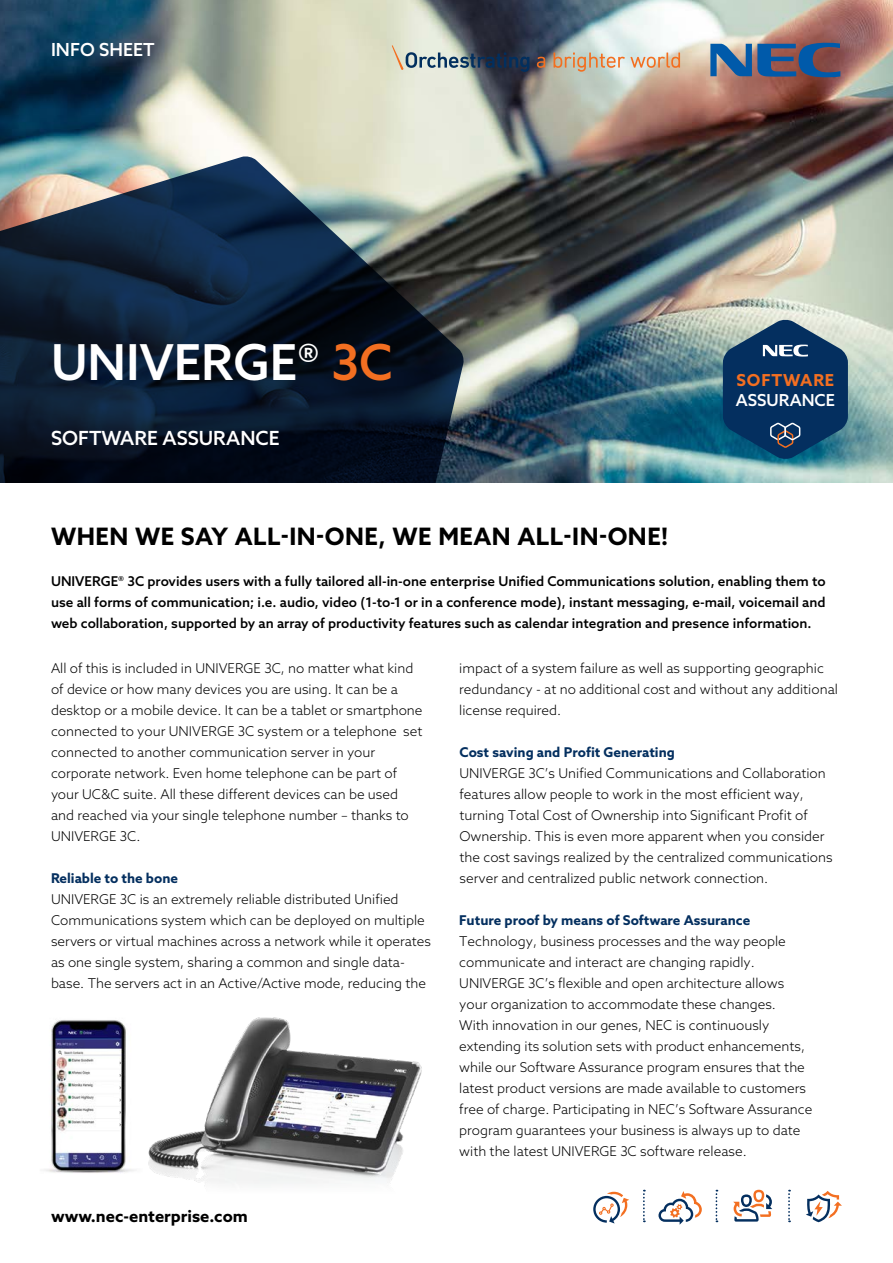
<style>
.page{position:relative;width:893px;height:1263px;background:#fff}
.page>*{position:absolute;margin:0;border:0;box-sizing:border-box;transform-origin:0 0}
.t1{font:500 49.5px "Azo Sans";color:#fff}
.t2{font:700 24px "Azo Sans";letter-spacing:.02em;color:#000}
.t3{font:500 19.5px "Azo Sans";color:#fff}
.t4{font:500 18px "Azo Sans";color:#fff}
.t5{font:700 16.5px "Azo Sans";color:#000}
.t6{font:500 16.5px "Azo Sans";color:#fff}
.t7{font:700 16.5px "Azo Sans";letter-spacing:.05em;color:#f36f21}
.t8{font:300 13.5px/21px "Azo Sans";color:#000}
.t9{font:500 13.5px/21px "Azo Sans";color:#000;text-align:justify}
.t10{font:700 13.5px "Azo Sans";color:#042f5f}
.s1{color:#f36f21}
</style>
<div class="page">
<svg style="left:593px;top:1192px;width:36px;height:31px"></svg>
<svg style="left:733px;top:1190px;width:39px;height:31px"></svg>
<svg style="left:658px;top:1191px;width:44px;height:34px"></svg>
<svg style="left:806px;top:1191px;width:36px;height:31px"></svg>
<svg style="left:788px;top:1190px;width:2px;height:32px"></svg>
<svg style="left:716px;top:1190px;width:1px;height:32px"></svg>
<svg style="left:643px;top:1190px;width:2px;height:32px"></svg>
<img style="left:0;top:0;width:893px;height:483px">
<svg style="left:0;top:156px;width:464px;height:327px;background:#283645"></svg>
<svg style="left:537px;top:57px;width:8px;height:11px"></svg>
<svg style="left:553px;top:53px;width:127px;height:19px;background:#d7bfa6"></svg>
<svg style="left:392px;top:45px;width:137px;height:27px;background:#768288"></svg>
<svg style="left:710px;top:42px;width:130px;height:36px;background:#546586"></svg>
<svg style="left:723px;top:319px;width:125px;height:140px;background:#254f74"></svg>
<img style="left:148px;top:1017px;width:274px;height:169px">
<img style="left:44px;top:1020px;width:91px;height:153px">
<h3 class="t4" style="left:51px;top:38px;width:105px">INFO SHEET</h3>
<h1 class="t1" style="left:51px;top:329px;width:343px">UNIVERGE® <span class="s1">3C</span></h1>
<h3 class="t3" style="left:51px;top:426px;width:230px">SOFTWARE ASSURANCE</h3>
<p class="t7" style="left:737px;top:369px;width:99px">SOFTWARE</p>
<p class="t6" style="left:736px;top:389px;width:101px">ASSURANCE</p>
<h2 class="t2" style="left:51px;top:520px;width:619px">WHEN WE SAY ALL-IN-ONE, WE MEAN ALL-IN-ONE!</h2>
<p class="t9" style="left:51px;top:570px;width:776px">UNIVERGE® 3C provides users with a fully tailored all-in-one enterprise Unified Communications solution, enabling them to use all forms of communication; i.e. audio, video (1-to-1 or in a conference mode), instant messaging, e-mail, voicemail and web collaboration, supported by an array of productivity features such as calendar integration and presence information.</p>
<p class="t8" style="left:51px;top:658px;width:373px">All of this is included in UNIVERGE 3C, no matter what kind of device or how many devices you are using. It can be a desktop or a mobile device. It can be a tablet or smartphone connected to your UNIVERGE 3C system or a telephone set connected to another communication server in your corporate network. Even home telephone can be part of your UC&amp;C suite. All these different devices can be used and reached via your single telephone number – thanks to UNIVERGE 3C.</p>
<p class="t10" style="left:51px;top:869px;width:129px">Reliable to the bone</p>
<p class="t8" style="left:51px;top:889px;width:381px">UNIVERGE 3C is an extremely reliable distributed Unified Communications system which can be deployed on multiple servers or virtual machines across a network while it operates as one single system, sharing a common and single data&shy;base. The servers act in an Active/Active mode, reducing the</p>
<p class="t8" style="left:459px;top:658px;width:380px">impact of a system failure as well as supporting geographic redundancy - at no additional cost and without any additional license required.</p>
<p class="t10" style="left:459px;top:743px;width:217px">Cost saving and Profit Generating</p>
<p class="t8" style="left:459px;top:762px;width:375px">UNIVERGE 3C’s Unified Communications and Collaboration features allow people to work in the most efficient way, turning Total Cost of Ownership into Significant Profit of Ownership. This is even more apparent when you consider the cost savings realized by the centralized communications server and centralized public network connection.</p>
<p class="t10" style="left:459px;top:911px;width:293px">Future proof by means of Software Assurance</p>
<p class="t8" style="left:459px;top:931px;width:355px">Technology, business processes and the way people communicate and interact are changing rapidly.<br>UNIVERGE 3C’s flexible and open architecture allows your organization to accommodate these changes.<br>With innovation in our genes, NEC is continuously extending its solution sets with product enhancements, while our Software Assurance program ensures that the latest product versions are made available to customers free of charge. Participating in NEC’s Software Assurance program guarantees your business is always up to date with the latest UNIVERGE 3C software release.</p>
<p class="t5" style="left:51px;top:1205px;width:198px">www.nec-enterprise.com</p>
</div>
